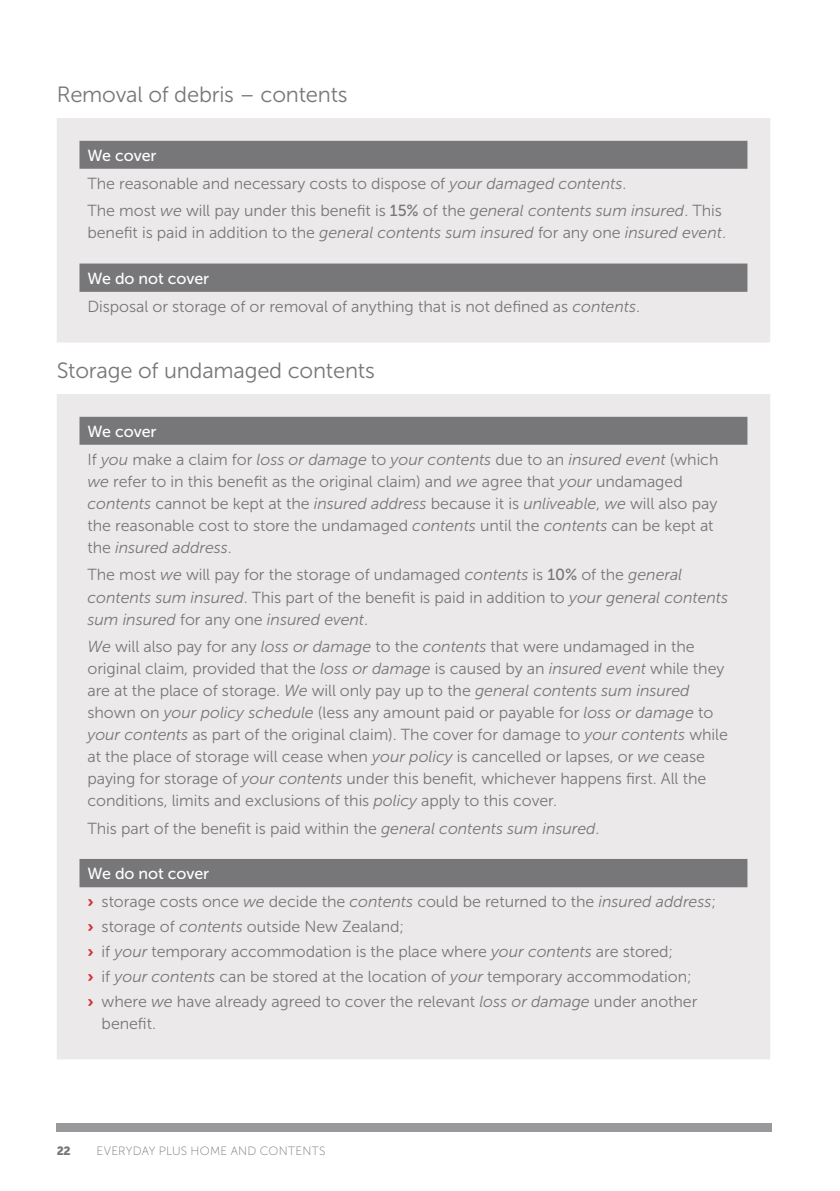
<style>
.page{position:relative;width:840px;height:1191px;background:#fff}
.page>*{position:absolute;margin:0;border:0;box-sizing:border-box;transform-origin:0 0}
.Vero_NZ_Heading_Leve{font:22px "Museo Sans 300";letter-spacing:-.01em;color:#77777a}
.Vero_NZ_Body_Copy{font:16px/22px "Museo Sans 300";letter-spacing:-.005em;color:#77777a}
.Vero_NZ_Table_Headin{font:16px "Museo Sans 500";letter-spacing:-.005em;color:#fff}
.t1{font:12px "Museo Sans 100";letter-spacing:.02em;color:#77777a}
.t2{font:12px "Museo Sans 900";color:#77777a}
.s1{font-style:italic}
.s2{font-family:"Museo Sans 500"}
.s3{font-family:"Museo Sans 900";color:#d43238}
</style>
<div class="page">
<div style="left:57px;top:118px;width:712px;height:224px;background:#ece9ea"></div>
<svg style="left:79px;top:141px;width:668px;height:151px;background:#c0bec0"></svg>
<div style="left:57px;top:394px;width:712px;height:665px;background:#ece9ea"></div>
<svg style="left:79px;top:417px;width:668px;height:470px;background:#dedbdc"></svg>
<div style="left:57px;top:1123px;width:714px;height:8px;background:#99989b"></div>
<p class="Vero_NZ_Heading_Leve" style="left:57px;top:82px;width:292px">Removal of debris – contents</p>
<p class="Vero_NZ_Table_Headin" style="left:87px;top:146px;width:70px">We cover</p>
<p class="Vero_NZ_Body_Copy" style="left:87px;top:172px;width:540px">The reasonable and necessary costs to dispose of <span class="s1">your damaged contents</span>.</p>
<p class="Vero_NZ_Body_Copy" style="left:87px;top:200px;width:639px">The most <span class="s1">we</span> will pay under this benefit is <span class="s2">15%</span> of the <span class="s1">general contents sum insured</span>. This benefit is paid in addition to the <span class="s1">general contents sum insured</span> for any one <span class="s1">insured event</span>.</p>
<p class="Vero_NZ_Table_Headin" style="left:87px;top:269px;width:123px">We do not cover</p>
<p class="Vero_NZ_Body_Copy" style="left:87px;top:295px;width:553px">Disposal or storage of or removal of anything that is not defined as <span class="s1">contents</span>.</p>
<p class="Vero_NZ_Heading_Leve" style="left:57px;top:358px;width:319px">Storage of undamaged contents</p>
<p class="Vero_NZ_Table_Headin" style="left:87px;top:422px;width:70px">We cover</p>
<p class="Vero_NZ_Body_Copy" style="left:87px;top:448px;width:632px">If <span class="s1">you</span> make a claim for <span class="s1">loss or damage</span> to <span class="s1">your contents</span> due to an <span class="s1">insured event</span> (which <span class="s1">we</span> refer to in this benefit as the original claim) and <span class="s1">we</span> agree that <span class="s1">your</span> undamaged <span class="s1">contents</span> cannot be kept at the <span class="s1">insured address</span> because it is <span class="s1">unliveable</span>, <span class="s1">we</span> will also pay the reasonable cost to store the undamaged <span class="s1">contents</span> until the <span class="s1">contents</span> can be kept at the <span class="s1">insured address</span>.</p>
<p class="Vero_NZ_Body_Copy" style="left:87px;top:564px;width:641px">The most <span class="s1">we</span> will pay for the storage of undamaged <span class="s1">contents</span> is <span class="s2">10%</span> of the <span class="s1">general contents sum insured</span>. This part of the benefit is paid in addition to <span class="s1">your general contents sum insured</span> for any one <span class="s1">insured event</span>.</p>
<p class="Vero_NZ_Body_Copy" style="left:87px;top:636px;width:641px"><span class="s1">We</span> will also pay for any <span class="s1">loss or damage</span> to the <span class="s1">contents</span> that were undamaged in the original claim, provided that the <span class="s1">loss or damage</span> is caused by an <span class="s1">insured event</span> while they are at the place of storage. <span class="s1">We</span> will only pay up to the <span class="s1">general contents sum insured </span>shown on <span class="s1">your policy schedule</span> (less any amount paid or payable for <span class="s1">loss or damage</span> to <span class="s1">your contents</span> as part of the original claim). The cover for damage to <span class="s1">your contents</span> while at the place of storage will cease when <span class="s1">your policy</span> is cancelled or lapses, or <span class="s1">we</span> cease paying for storage of <span class="s1">your contents</span> under this benefit, whichever happens first. All the conditions, limits and exclusions of this <span class="s1">policy</span> apply to this cover.</p>
<p class="Vero_NZ_Body_Copy" style="left:87px;top:817px;width:513px">This part of the benefit is paid within the <span class="s1">general contents sum insured</span>.</p>
<p class="Vero_NZ_Table_Headin" style="left:87px;top:864px;width:123px">We do not cover</p>
<p class="Vero_NZ_Body_Copy" style="left:87px;top:891px;width:629px"><span class="s3">›</span> storage costs once <span class="s1">we</span> decide the <span class="s1">contents</span> could be returned to the <span class="s1">insured address</span>;</p>
<p class="Vero_NZ_Body_Copy" style="left:87px;top:915px;width:318px"><span class="s3">›</span> storage of <span class="s1">contents</span> outside New Zealand;</p>
<p class="Vero_NZ_Body_Copy" style="left:87px;top:940px;width:587px"><span class="s3">›</span> if <span class="s1">your</span> temporary accommodation is the place where <span class="s1">your contents</span> are stored;</p>
<p class="Vero_NZ_Body_Copy" style="left:87px;top:965px;width:605px"><span class="s3">›</span> if <span class="s1">your contents</span> can be stored at the location of <span class="s1">your</span> temporary accommodation;</p>
<p class="Vero_NZ_Body_Copy" style="left:102px;top:990px;width:597px;text-indent:-14px"><span class="s3">›</span> where <span class="s1">we</span> have already agreed to cover the relevant <span class="s1">loss or damage</span> under another benefit.</p>
<p class="t2" style="left:57px;top:1143px;width:16px">22</p>
<p class="t1" style="left:96px;top:1144px;width:230px">EVERYDAY PLUS HOME AND CONTENTS</p>
</div>
